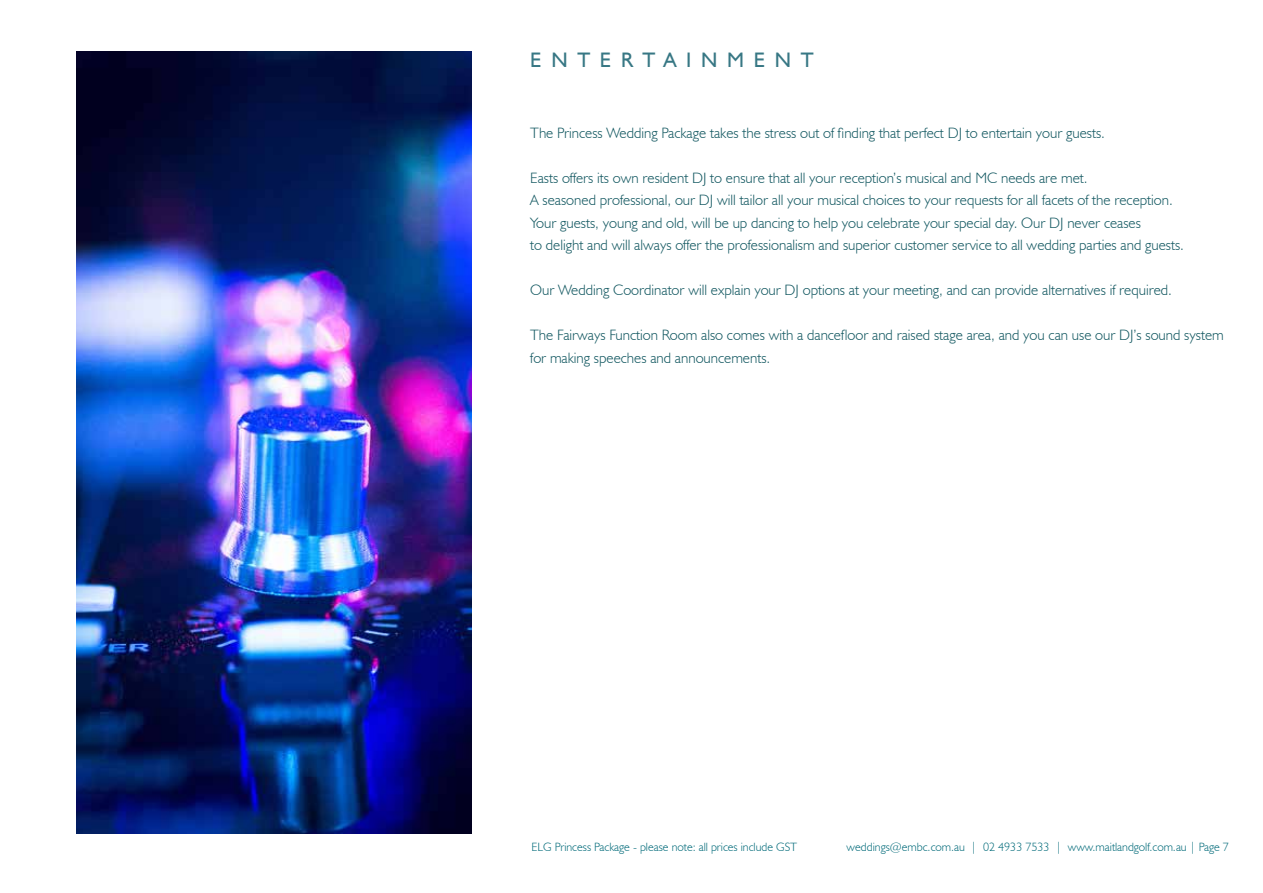
<style>
.page{position:relative;width:1263px;height:893px;background:#fff}
.page>*{position:absolute;margin:0;border:0;box-sizing:border-box;transform-origin:0 0}
.t1{font:21px "Humanist 521 BT";letter-spacing:.46em;color:#377784}
.t2{font:300 15px/22.5px "Humanist 521 BT";color:#10565f}
.t3{font:300 12px "Humanist 521 BT";color:#006a79}
</style>
<div class="page">
<img style="left:77px;top:51px;width:394px;height:783px">
<h1 class="t1" style="left:530px;top:47px;width:285px">ENTERTAINM ENT</h1>
<p class="t2" style="left:530px;top:121px;width:576px">The Princess Wedding Package takes the stress out of finding that perfect DJ to entertain your guests.</p>
<p class="t2" style="left:530px;top:166px;width:655px">Easts offers its own resident DJ to ensure that all your reception’s musical and MC needs are met.<br>A seasoned professional, our DJ will tailor all your musical choices to your requests for all facets of the reception.<br>Your guests, young and old, will be up dancing to help you celebrate your special day. Our DJ never ceases<br>to delight and will always offer the professionalism and superior customer service to all wedding parties and guests.</p>
<p class="t2" style="left:530px;top:278px;width:643px">Our Wedding Coordinator will explain your DJ options at your meeting, and can provide alternatives if required.</p>
<p class="t2" style="left:530px;top:323px;width:695px">The Fairways Function Room also comes with a dancefloor and raised stage area, and you can use our DJ’s sound system for making speeches and announcements.</p>
<p class="t3" style="left:531px;top:840px;width:267px">ELG Princess Package - please note: all prices include GST</p>
<p class="t3" style="left:847px;top:840px;width:384px">weddings@embc.com.au | 02 4933 7533 | www.maitlandgolf.com.au | Page 7</p>
</div>
